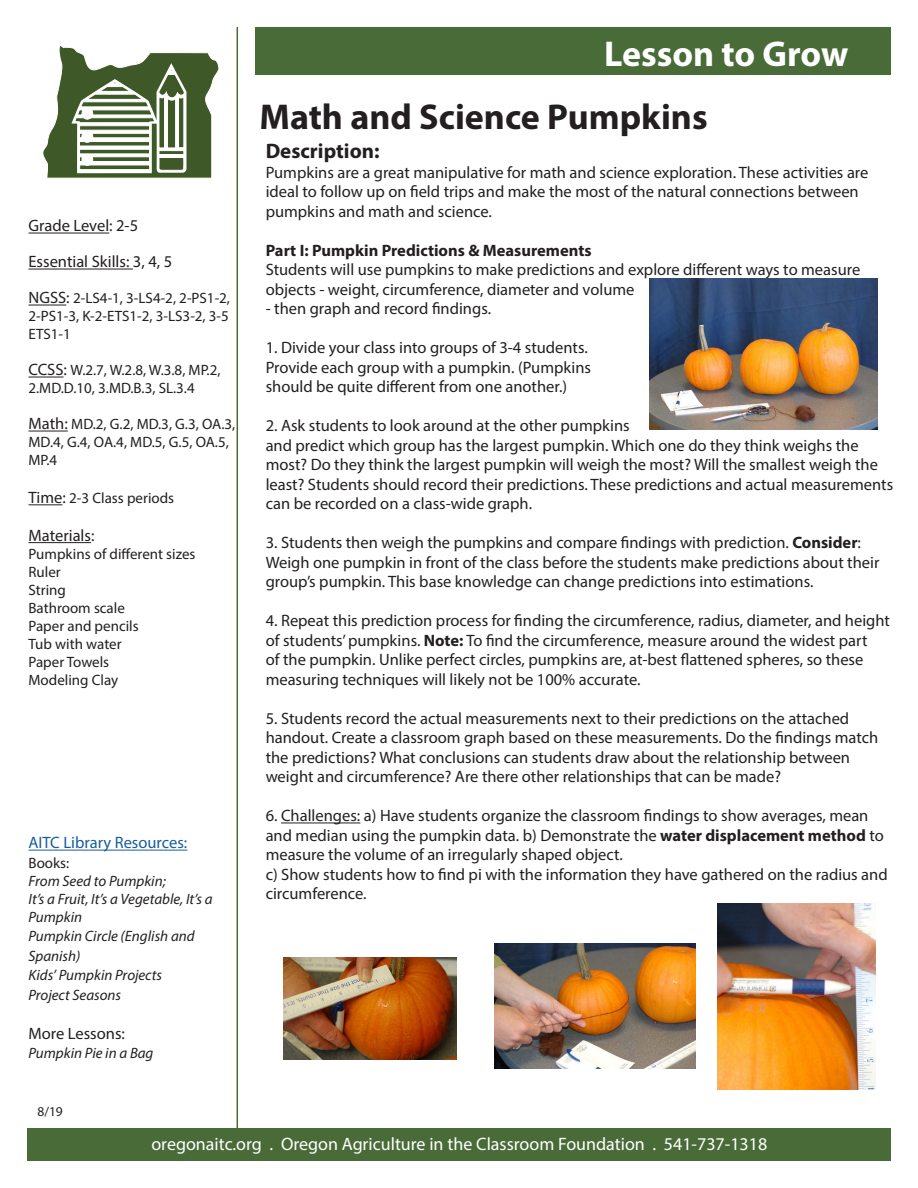
<style>
.page{position:relative;width:918px;height:1188px;background:#fff}
.page>*{position:absolute;margin:0;border:0;box-sizing:border-box;transform-origin:0 0}
.t1{font:700 36px "Myriad Pro";color:#231f20}
.t2{font:700 36px "Myriad Pro";color:#fff}
.t3{font:700 21px "Myriad Pro";color:#231f20}
.t4{font:18px "Myriad Pro";color:#fff}
.t5{font:16.5px/19.5px "Myriad Pro";color:#231f20}
.t6{font:700 16.5px "Myriad Pro";color:#231f20}
.t7{font:16.5px "Myriad Pro";color:#175d9e}
.t8{font:15px/18px "Myriad Pro";color:#231f20}
.t9{font:italic 15px/18px "Myriad Pro";color:#231f20}
.t10{font:13.5px "Myriad Pro";color:#231f20}
.s1{font-size:16.5px}
.s2{font-weight:700}
</style>
<div class="page">
<div style="left:27px;top:1129px;width:864px;height:32px;background:#496b38"></div>
<hr style="left:281px;top:823px;width:79px;height:1px;background:#231f20">
<hr style="left:28px;top:233px;width:81px;height:1px;background:#231f20">
<hr style="left:28px;top:269px;width:105px;height:1px;background:#231f20">
<hr style="left:28px;top:305px;width:38px;height:1px;background:#231f20">
<hr style="left:28px;top:377px;width:36px;height:1px;background:#231f20">
<hr style="left:28px;top:431px;width:40px;height:1px;background:#231f20">
<hr style="left:28px;top:504px;width:34px;height:1px;background:#231f20">
<hr style="left:28px;top:542px;width:63px;height:1px;background:#231f20">
<hr style="left:28px;top:850px;width:159px;height:1px;background:#175d9e">
<div style="left:255px;top:28px;width:636px;height:47px;background:#496b38"></div>
<svg style="left:42px;top:46px;width:177px;height:133px"></svg>
<hr style="left:237px;top:27px;width:1px;height:1103px;background:#496b38">
<img style="left:650px;top:279px;width:227px;height:151px">
<img style="left:284px;top:958px;width:173px;height:102px">
<img style="left:495px;top:944px;width:201px;height:125px">
<img style="left:717px;top:904px;width:159px;height:186px">
<p class="t2" style="left:604px;top:30px;width:246px">Lesson to Grow</p>
<p class="t5" style="left:28px;top:216px;width:111px">Grade Level: 2-5</p>
<p class="t5" style="left:28px;top:252px;width:145px">Essential Skills: 3, 4, 5</p>
<p class="t8" style="left:28px;top:289px;width:203px;text-align:justify"><span class="s1">NGSS:</span> 2-LS4-1, 3-LS4-2, 2-PS1-2, 2-PS1-3, K-2-ETS1-2, 3-LS3-2, 3-5<br>ETS1-1</p>
<p class="t8" style="left:28px;top:361px;width:193px"><span class="s1">CCSS:</span> W.2.7, W.2.8, W.3.8, MP.2,<br>2.MD.D.10, 3.MD.B.3, SL.3.4</p>
<p class="t8" style="left:28px;top:415px;width:208px"><span class="s1">Math:</span> MD.2, G.2, MD.3, G.3, OA.3,<br>MD.4, G.4, OA.4, MD.5, G.5, OA.5,<br>MP.4</p>
<p class="t8" style="left:28px;top:489px;width:147px"><span class="s1">Time:</span> 2-3 Class periods</p>
<p class="t5" style="left:28px;top:525px;width:67px">Materials:</p>
<p class="t8" style="left:28px;top:545px;width:169px">Pumpkins of different sizes</p>
<p class="t8" style="left:28px;top:563px;width:34px">Ruler</p>
<p class="t8" style="left:28px;top:581px;width:39px">String</p>
<p class="t8" style="left:28px;top:599px;width:98px">Bathroom scale</p>
<p class="t8" style="left:28px;top:617px;width:112px">Paper and pencils<br>Tub with water<br>Paper Towels<br>Modeling Clay</p>
<p class="t7" style="left:28px;top:833px;width:160px">AITC Library Resources:</p>
<p class="t8" style="left:28px;top:854px;width:42px">Books:</p>
<p class="t9" style="left:28px;top:872px;width:139px">From Seed to Pumpkin;</p>
<p class="t9" style="left:28px;top:890px;width:186px">It’s a Fruit, It’s a Vegetable, It’s a<br>Pumpkin</p>
<p class="t9" style="left:28px;top:926px;width:168px;line-height:19.5px">Pumpkin Circle (English and<br>Spanish)</p>
<p class="t9" style="left:28px;top:966px;width:135px">Kids’ Pumpkin Projects</p>
<p class="t9" style="left:28px;top:986px;width:94px">Project Seasons</p>
<p class="t5" style="left:28px;top:1023px;width:98px">More Lessons:</p>
<p class="t9" style="left:28px;top:1044px;width:127px">Pumpkin Pie in a Bag</p>
<p class="t10" style="left:38px;top:1103px;width:27px">8/19</p>
<p class="t1" style="left:260px;top:93px;width:450px">Math and Science Pumpkins</p>
<p class="t3" style="left:266px;top:138px;width:115px">Description:</p>
<p class="t5" style="left:266px;top:162px;width:604px">Pumpkins are a great manipulative for math and science exploration. These activities are ideal to follow up on field trips and make the most of the natural connections between pumpkins and math and science.</p>
<p class="t6" style="left:266px;top:239px;width:327px">Part I: Pumpkin Predictions &amp; Measurements</p>
<p class="t5" style="left:266px;top:260px;width:596px">Students will use pumpkins to make predictions and explore different ways to measure objects - weight, circumference, diameter and volume</p>
<p class="t5" style="left:266px;top:299px;width:227px">- then graph and record findings.</p>
<p class="t5" style="left:266px;top:338px;width:327px">1. Divide your class into groups of 3-4 students.<br>Provide each group with a pumpkin. (Pumpkins should be quite different from one another.)</p>
<p class="t5" style="left:266px;top:416px;width:629px">2. Ask students to look around at the other pumpkins<br>and predict which group has the largest pumpkin. Which one do they think weighs the most? Do they think the largest pumpkin will weigh the most? Will the smallest weigh the least? Students should record their predictions. These predictions and actual measurements can be recorded on a class-wide graph.</p>
<p class="t5" style="left:266px;top:533px;width:615px">3. Students then weigh the pumpkins and compare findings with prediction. <span class="s2">Consider</span>:<br>Weigh one pumpkin in front of the class before the students make predictions about their group’s pumpkin. This base knowledge can change predictions into estimations.</p>
<p class="t5" style="left:266px;top:611px;width:626px">4. Repeat this prediction process for finding the circumference, radius, diameter, and height of students’ pumpkins. <span class="s2">Note:</span> To find the circumference, measure around the widest part<br>of the pumpkin. Unlike perfect circles, pumpkins are, at-best flattened spheres, so these measuring techniques will likely not be 100% accurate.</p>
<p class="t5" style="left:266px;top:708px;width:614px">5. Students record the actual measurements next to their predictions on the attached handout. Create a classroom graph based on these measurements. Do the findings match the predictions? What conclusions can students draw about the relationship between weight and circumference? Are there other relationships that can be made?</p>
<p class="t5" style="left:266px;top:806px;width:620px">6. Challenges: a) Have students organize the classroom findings to show averages, mean and median using the pumpkin data. b) Demonstrate the <span class="s2">water displacement method</span> to measure the volume of an irregularly shaped object.</p>
<p class="t5" style="left:266px;top:864px;width:624px">c) Show students how to find pi with the information they have gathered on the radius and circumference.</p>
<p class="t4" style="left:151px;top:1133px;width:617px">oregonaitc.org . Oregon Agriculture in the Classroom Foundation . 541-737-1318</p>
</div>
